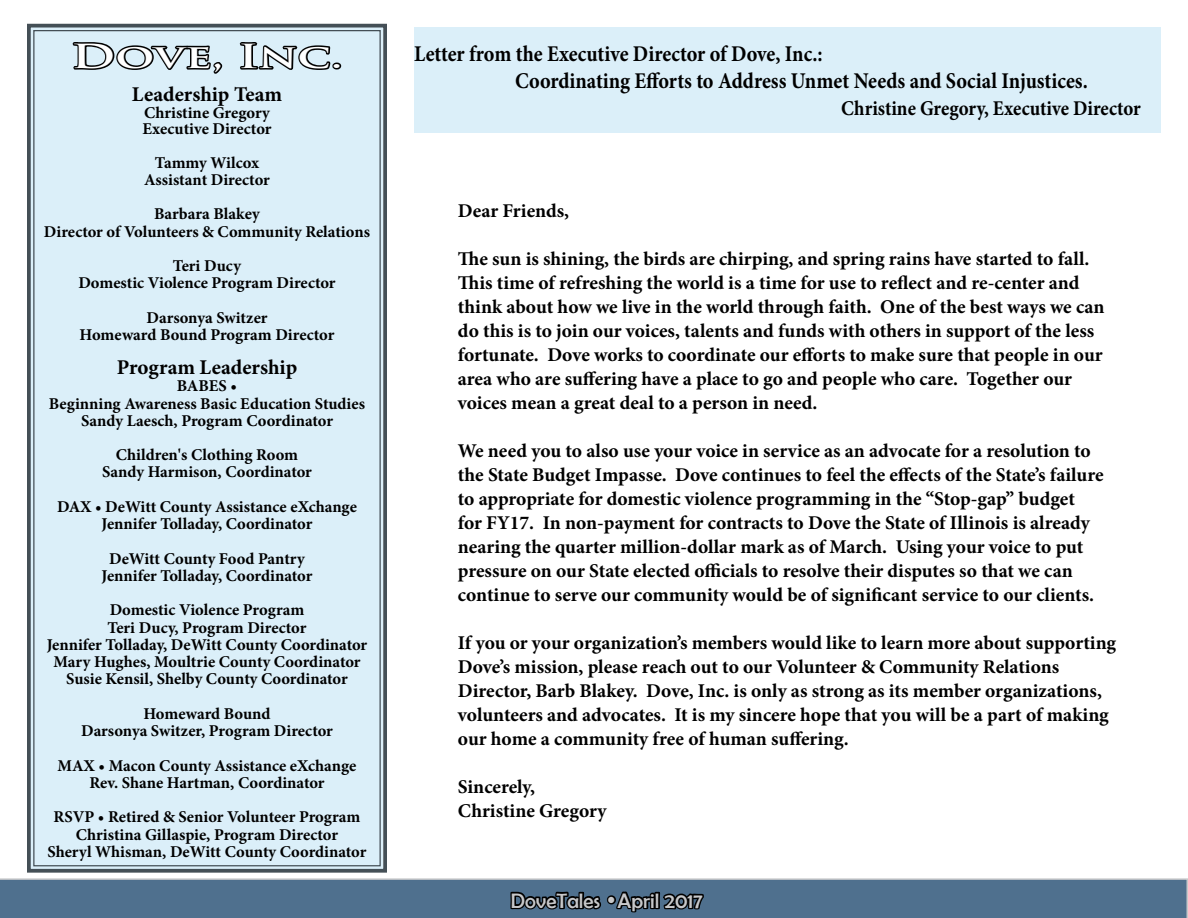
<style>
.page{position:relative;width:1188px;height:918px;background:#fff}
.page>*{position:absolute;margin:0;border:0;box-sizing:border-box;transform-origin:0 0}
.t1{font:700 32.4px "Trajan Pro";color:#fff;scale:1.46 1}
.t2{font:700 22.5px/27px "Minion Pro";color:#000;scale:.9 1}
.t3{font:700 21px "Minion Pro";color:#000;scale:.9 1}
.t4{font:700 21px "Minion Pro";color:#000}
.t5{font:21px "Berlin Sans FB";color:#c7c8ca}
.t6{font:700 19.5px/24px "Minion Pro";color:#000}
.t7{font:700 16.5px/17.2px "Minion Pro";color:#000;text-align:center}
.s1{font-family:"Kabel IT Cby BT";font-weight:900}
</style>
<div class="page">
<div style="left:27px;top:23px;width:360px;height:850px;background:#dbeff9"></div>
<svg style="left:0;top:878px;width:1188px;height:40px;background:#516f8b"></svg>
<div style="left:414px;top:27px;width:747px;height:106px;background:#dbeff9"></div>
<h1 class="t1" style="left:71px;top:36px;width:187px">Dove, Inc.</h1>
<p class="t4" style="left:132px;top:80px;width:152px">Leadership Team</p>
<p class="t7" style="left:143px;top:104px;width:130px;line-height:16.5px;text-align:left">Christine Gregory<br>Executive Director</p>
<p class="t7" style="left:144px;top:154px;width:127px">Tammy Wilcox<br>Assistant Director</p>
<p class="t7" style="left:44px;top:205px;width:328px">Barbara Blakey<br>Director of Volunteers &amp; Community Relations</p>
<p class="t7" style="left:78px;top:257px;width:259px">Teri Ducy<br>Domestic Violence Program Director</p>
<p class="t7" style="left:80px;top:309px;width:256px">Darsonya Switzer<br>Homeward Bound Program Director</p>
<p class="t4" style="left:117px;top:353px;width:182px">Program Leadership</p>
<p class="t7" style="left:49px;top:377px;width:318px">BABES •<br>Beginning Awareness Basic Education Studies<br>Sandy Laesch, Program Coordinator</p>
<p class="t7" style="left:102px;top:446px;width:211px">Children's Clothing Room<br>Sandy Harmison, Coordinator</p>
<p class="t7" style="left:57px;top:498px;width:301px">DAX • DeWitt County Assistance eXchange<br>Jennifer Tolladay, Coordinator</p>
<p class="t7" style="left:102px;top:550px;width:212px">DeWitt County Food Pantry<br>Jennifer Tolladay, Coordinator</p>
<p class="t7" style="left:47px;top:601px;width:322px">Domestic Violence Program<br>Teri Ducy, Program Director<br>Jennifer Tolladay, DeWitt County Coordinator Mary Hughes, Moultrie County Coordinator Susie Kensil, Shelby County Coordinator</p>
<p class="t7" style="left:81px;top:705px;width:253px">Homeward Bound<br>Darsonya Switzer, Program Director</p>
<p class="t7" style="left:58px;top:757px;width:300px">MAX • Macon County Assistance eXchange<br>Rev. Shane Hartman, Coordinator</p>
<p class="t7" style="left:48px;top:808px;width:320px">RSVP • Retired &amp; Senior Volunteer Program<br>Christina Gillaspie, Program Director<br>Sheryl Whisman, DeWitt County Coordinator</p>
<p class="t2" style="left:515px;top:40px;width:638px;text-indent:-101px">Letter from the Executive Director of Dove, Inc.:<br>Coordinating Efforts to Address Unmet Needs and Social Injustices.</p>
<p class="t3" style="left:841px;top:94px;width:334px">Christine Gregory, Executive Director</p>
<p class="t6" style="left:458px;top:198px;width:113px">Dear Friends,</p>
<p class="t6" style="left:458px;top:246px;width:648px">The sun is shining, the birds are chirping, and spring rains have started to fall.<br>This time of refreshing the world is a time for use to reflect and re-center and think about how we live in the world through faith. One of the best ways we can do this is to join our voices, talents and funds with others in support of the less fortunate. Dove works to coordinate our efforts to make sure that people in our area who are suffering have a place to go and people who care. Together our voices mean a great deal to a person in need.</p>
<p class="t6" style="left:458px;top:438px;width:647px">We need you to also use your voice in service as an advocate for a resolution to the State Budget Impasse. Dove continues to feel the effects of the State’s failure to appropriate for domestic violence programming in the “Stop-gap” budget for FY17. In non-payment for contracts to Dove the State of Illinois is already nearing the quarter million-dollar mark as of March. Using your voice to put pressure on our State elected officials to resolve their disputes so that we can continue to serve our community would be of significant service to our clients.</p>
<p class="t6" style="left:458px;top:630px;width:660px">If you or your organization’s members would like to learn more about supporting Dove’s mission, please reach out to our Volunteer &amp; Community Relations Director, Barb Blakey. Dove, Inc. is only as strong as its member organizations, volunteers and advocates. It is my sincere hope that you will be a part of making our home a community free of human suffering.</p>
<p class="t6" style="left:458px;top:774px;width:150px">Sincerely,<br>Christine Gregory</p>
<p class="t5" style="left:511px;top:889px;width:193px">DoveTales <span class="s1">•</span>April 2017</p>
</div>
